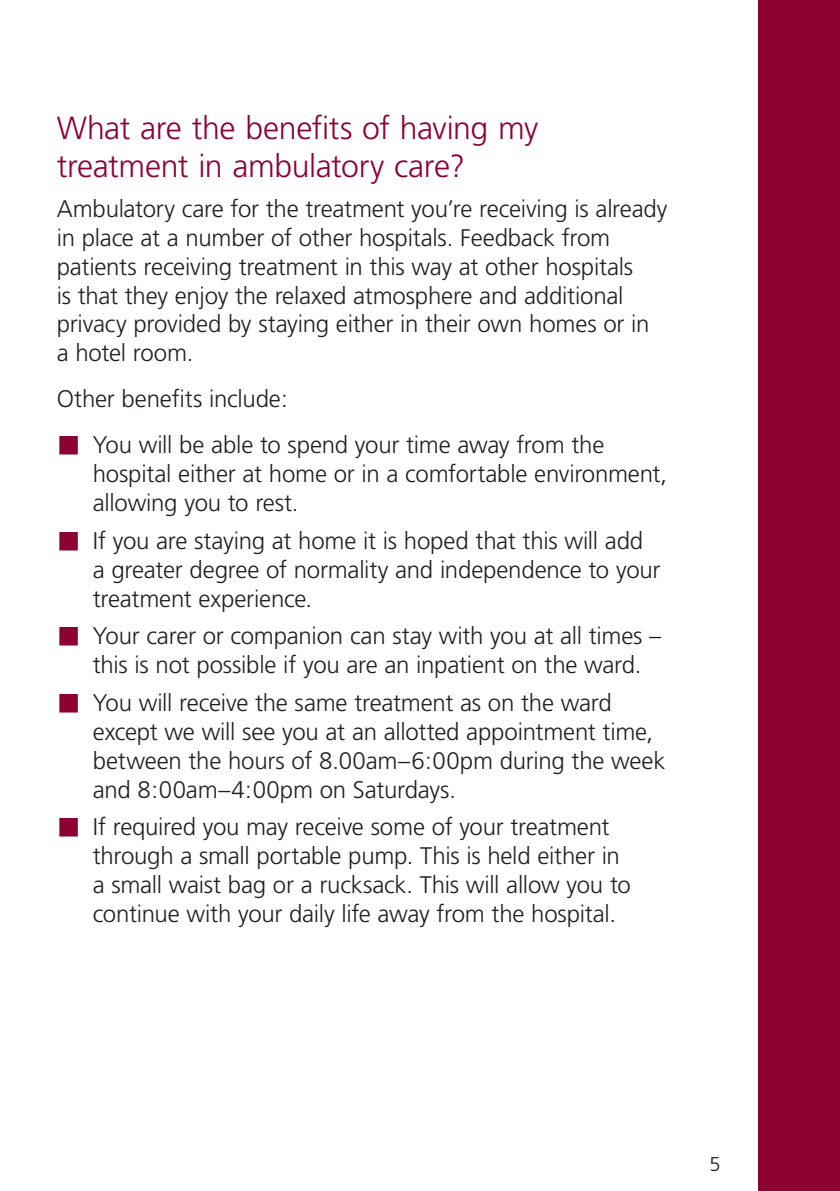
<style>
.page{position:relative;width:840px;height:1191px;background:#fff}
.page>*{position:absolute;margin:0;border:0;box-sizing:border-box;transform-origin:0 0}
.HEADING{font:300 32px/38.6px "Frutiger";letter-spacing:-.015em;color:#8d0233}
.BODY{font:300 24px/29px "Frutiger";letter-spacing:-.01em;color:#231f20}
.t1{font:300 20px "Frutiger";color:#231f20}
</style>
<div class="page">
<div style="left:758px;top:0;width:81px;height:1191px;background:#8d0233"></div>
<p class="HEADING" style="left:57px;top:108px;width:483px">What are the benefits of having my treatment in ambulatory care?</p>
<p class="BODY" style="left:57px;top:194px;width:612px">Ambulatory care for the treatment you’re receiving is already in place at a number of other hospitals. Feedback from patients receiving treatment in this way at other hospitals<br>is that they enjoy the relaxed atmosphere and additional privacy provided by staying either in their own homes or in a hotel room.</p>
<p class="BODY" style="left:57px;top:384px;width:232px">Other benefits include:</p>
<p class="BODY" style="left:93px;top:430px;width:575px">You will be able to spend your time away from the hospital either at home or in a comfortable environment, allowing you to rest.</p>
<p class="BODY" style="left:93px;top:526px;width:569px">If you are staying at home it is hoped that this will add a greater degree of normality and independence to your treatment experience.</p>
<p class="BODY" style="left:93px;top:621px;width:569px">Your carer or companion can stay with you at all times – this is not possible if you are an inpatient on the ward.</p>
<p class="BODY" style="left:93px;top:688px;width:573px">You will receive the same treatment as on the ward except we will see you at an allotted appointment time, between the hours of 8.00am–6:00pm during the week and 8:00am–4:00pm on Saturdays.</p>
<p class="BODY" style="left:93px;top:812px;width:539px">If required you may receive some of your treatment through a small portable pump. This is held either in a small waist bag or a rucksack. This will allow you to continue with your daily life away from the hospital.</p>
<p class="t1" style="left:709px;top:1152px;width:13px">5</p>
</div>
